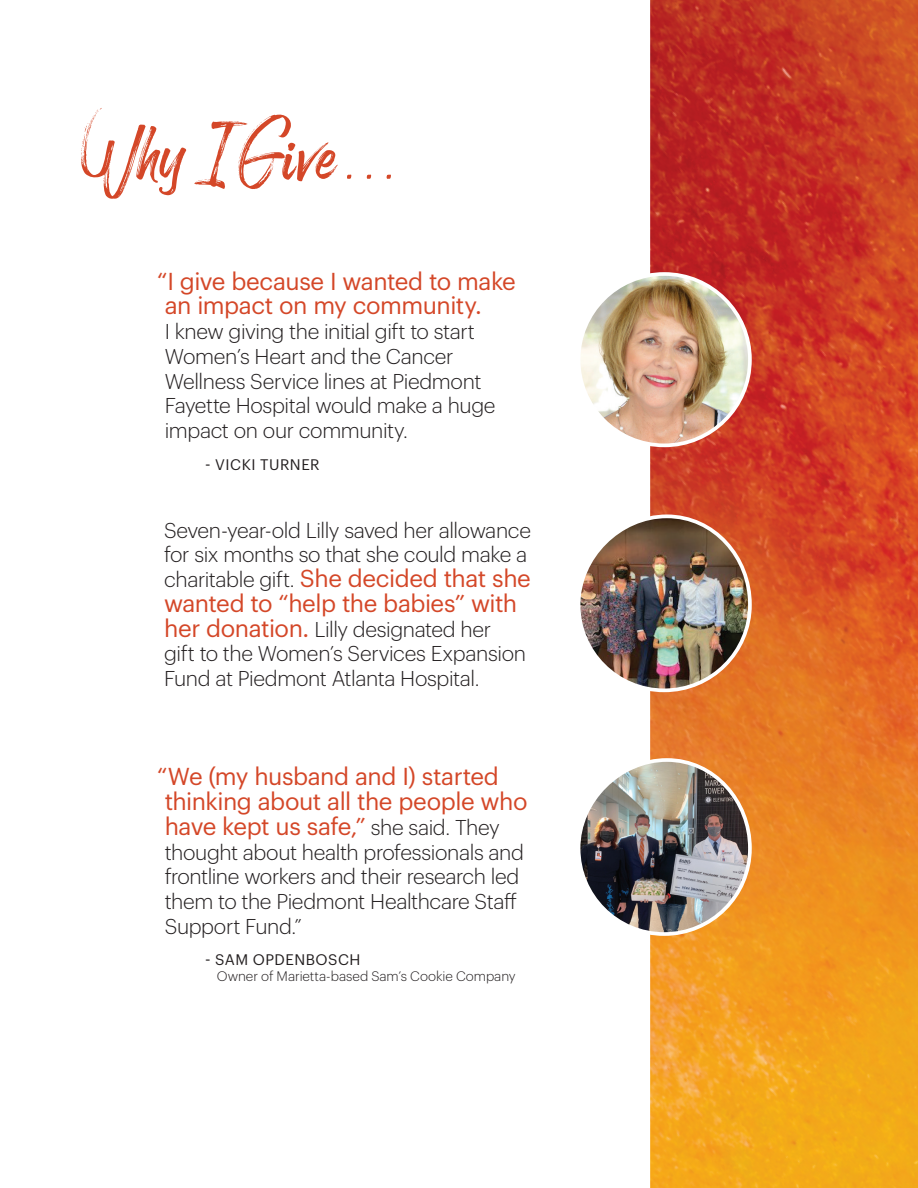
<style>
.page{position:relative;width:918px;height:1188px;background:#fff}
.page>*{position:absolute;margin:0;border:0;box-sizing:border-box;transform-origin:0 0}
.t1{font:81.15px "Rogthem";color:#d44728}
.t2{font:24px/24.8px "Graphik";letter-spacing:-.02em;color:#d44728}
.t3{font:300 21px/24.8px "Graphik";letter-spacing:-.02em;color:#231f20}
.t4{font:15px "Graphik";letter-spacing:.03em;color:#231f20}
.t5{font:300 13.5px "Graphik";color:#231f20}
.s1{font-weight:300;font-size:21px;color:#231f20}
.s2{font-weight:400;font-size:24px;color:#d44728}
</style>
<div class="page">
<img style="left:650px;top:0;width:268px;height:1188px">
<img style="left:579px;top:274px;width:171px;height:171px;border-radius:86px">
<div style="left:577px;top:272px;width:175px;height:175px;border:4px solid #fff;border-radius:50%"></div>
<img style="left:579px;top:516px;width:171px;height:174px;border-radius:85px">
<div style="left:577px;top:514px;width:175px;height:178px;border:4px solid #fff;border-radius:50%"></div>
<img style="left:579px;top:760px;width:171px;height:174px;border-radius:85px">
<div style="left:577px;top:758px;width:175px;height:178px;border:4px solid #fff;border-radius:50%"></div>
<h1 class="t1" style="left:81px;top:81px;width:315px">Why I Give . . .</h1>
<p class="t2" style="left:165px;top:267px;width:353px;text-indent:-7px">“I give because I wanted to make an impact on my community.</p>
<p class="t3" style="left:165px;top:318px;width:332px">I knew giving the initial gift to start<br>Women’s Heart and the Cancer<br>Wellness Service lines at Piedmont<br>Fayette Hospital would make a huge impact on our community.</p>
<p class="t4" style="left:205px;top:453px;width:116px">- VICKI TURNER</p>
<p class="t3" style="left:164px;top:516px;width:368px">Seven-year-old Lilly saved her allowance for six months so that she could make a</p>
<p class="t2" style="left:164px;top:564px;width:368px"><span class="s1">charitable gift.</span> She decided that she wanted to “help the babies” with</p>
<p class="t3" style="left:164px;top:615px;width:363px"><span class="s2">her donation.</span> Lilly designated her gift to the Women’s Services Expansion<br>Fund at Piedmont Atlanta Hospital.</p>
<p class="t2" style="left:165px;top:762px;width:364px;text-indent:-7px">“We (my husband and I) started thinking about all the people who have kept us safe,” <span class="s1">she said. They</span></p>
<p class="t3" style="left:165px;top:838px;width:361px">thought about health professionals and frontline workers and their research led them to the Piedmont Healthcare Staff Support Fund.”</p>
<p class="t4" style="left:205px;top:949px;width:157px">- SAM OPDENBOSCH</p>
<p class="t5" style="left:217px;top:966px;width:300px">Owner of Marietta-based Sam’s Cookie Company</p>
</div>
